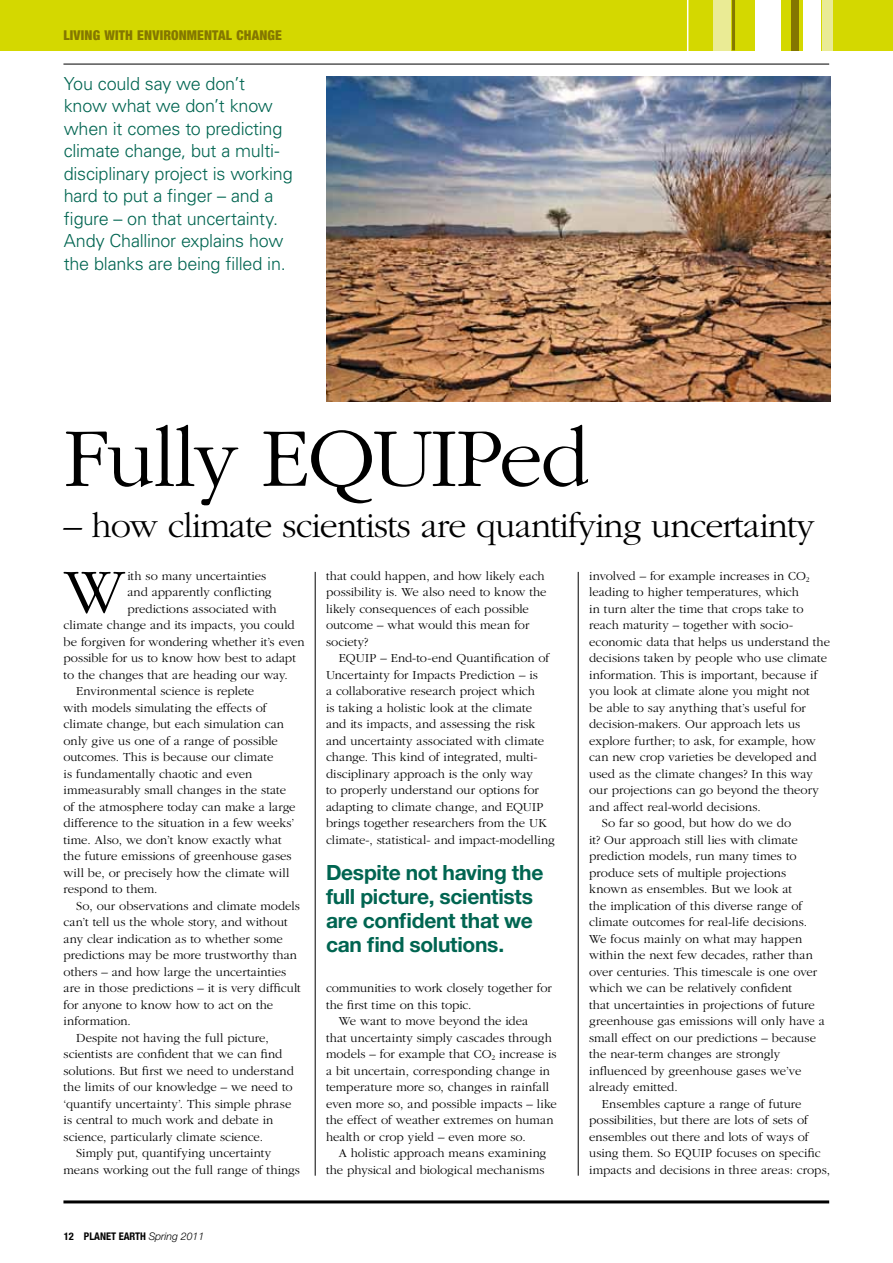
<style>
.page{position:relative;width:893px;height:1263px;background:#fff}
.page>*{position:absolute;margin:0;border:0;box-sizing:border-box;transform-origin:0 0}
.Main_heading{font:300 87px "Garamond";letter-spacing:-.025em;color:#000}
.body_copy{font:300 65.7px "Garamond";color:#000}
.Main_heading-2{font:300 36px "Garamond";letter-spacing:-.025em;color:#000}
.pullout{font:700 21px/24px "Helvetica Neue";letter-spacing:-.015em;color:#006551}
.Intro_para{font:300 18px/22.5px "Univers";letter-spacing:-.015em;color:#006551}
.Top_strapline{font:900 condensed 13.5px "Helvetica Neue";letter-spacing:.01em;color:#847700}
.body_copy-2{font:300 12.75px/16.5px "Garamond";color:#000}
.t1{font:700 condensed 10.5px "Helvetica Neue";color:#000}
.s1{font-weight:300;font-style:italic;font-stretch:normal}
</style>
<div class="page">
<hr style="left:63px;top:64px;width:766px;height:1px;background:#000">
<hr style="left:63px;top:1200px;width:766px;height:3px;background:#000">
<img style="left:326px;top:77px;width:504px;height:325px">
<hr style="left:578px;top:572px;width:1px;height:604px;background:#000">
<hr style="left:315px;top:572px;width:1px;height:604px;background:#000">
<div style="left:0;top:0;width:893px;height:50px;background:#d4d800"></div>
<div style="left:803px;top:0;width:17px;height:55px;background:#fff"></div>
<div style="left:792px;top:0;width:7px;height:50px;background:#847700"></div>
<div style="left:755px;top:0;width:25px;height:54px;background:#fff"></div>
<hr style="left:732px;top:0;width:3px;height:50px;background:#847700">
<div style="left:713px;top:0;width:17px;height:50px;background:#eaeb95"></div>
<div style="left:823px;top:0;width:10px;height:50px;background:#eaeb95"></div>
<hr style="left:687px;top:0;width:1px;height:54px;background:#fff">
<p class="Top_strapline" style="left:63px;top:27px;width:220px">LIVING WITH ENVIRONMENTAL CHANGE</p>
<p class="Intro_para" style="left:64px;top:72px;width:230px">You could say we don’t know what we don’t know when it comes to predicting climate change, but a multi&shy;disciplinary project is working hard to put a finger – and a figure – on that uncertainty.<br>Andy Challinor explains how the blanks are being filled in.</p>
<p class="Main_heading" style="left:64px;top:412px;width:527px">Fully EQUIPed</p>
<p class="Main_heading-2" style="left:64px;top:506px;width:752px">– how climate scientists are quantifying uncertainty</p>
<p class="body_copy-2" style="left:326px;top:568px;width:222px">that could happen, and how likely each possibility is. We also need to know the likely consequences of each possible outcome – what would this mean for society?</p>
<p class="body_copy-2" style="left:326px;top:650px;width:230px;text-indent:13px">EQUIP – End-to-end Quantification of Uncertainty for Impacts Prediction – is<br>a collaborative research project which<br>is taking a holistic look at the climate and its impacts, and assessing the risk and uncertainty associated with climate change. This kind of integrated, multi&shy;disciplinary approach is the only way<br>to properly understand our options for adapting to climate change, and EQUIP brings together researchers from the UK climate-, statistical- and impact-modelling</p>
<p class="body_copy" style="left:64px;top:557px;width:62px">W</p>
<p class="body_copy-2" style="left:127px;top:568px;width:140px">ith so many uncertainties</p>
<p class="body_copy-2" style="left:589px;top:568px;width:242px">involved – for example increases in CO<sub>2 </sub>leading to higher temperatures, which<br>in turn alter the time that crops take to reach maturity – together with socio&shy;economic data that helps us understand the decisions taken by people who use climate information. This is important, because if you look at climate alone you might not<br>be able to say anything that’s useful for decision-makers. Our approach lets us explore further; to ask, for example, how can new crop varieties be developed and used as the climate changes? In this way our projections can go beyond the theory and affect real-world decisions.</p>
<p class="body_copy-2" style="left:589px;top:815px;width:237px;text-indent:13px">So far so good, but how do we do<br>it? Our approach still lies with climate prediction models, run many times to produce sets of multiple projections known as ensembles. But we look at<br>the implication of this diverse range of climate outcomes for real-life decisions.<br>We focus mainly on what may happen within the next few decades, rather than over centuries. This timescale is one over which we can be relatively confident<br>that uncertainties in projections of future greenhouse gas emissions will only have a small effect on our predictions – because the near-term changes are strongly influenced by greenhouse gases we’ve already emitted.</p>
<p class="body_copy-2" style="left:589px;top:1096px;width:242px;text-indent:13px">Ensembles capture a range of future possibilities, but there are lots of sets of ensembles out there and lots of ways of using them. So EQUIP focuses on specific impacts and decisions in three areas: crops,</p>
<p class="body_copy-2" style="left:127px;top:584px;width:146px">and apparently conflicting</p>
<p class="body_copy-2" style="left:127px;top:601px;width:151px">predictions associated with</p>
<p class="body_copy-2" style="left:64px;top:617px;width:233px">climate change and its impacts, you could</p>
<p class="body_copy-2" style="left:64px;top:634px;width:243px">be forgiven for wondering whether it’s even</p>
<p class="body_copy-2" style="left:64px;top:650px;width:234px">possible for us to know how best to adapt</p>
<p class="body_copy-2" style="left:64px;top:667px;width:226px">to the changes that are heading our way.</p>
<p class="body_copy-2" style="left:64px;top:683px;width:234px;text-indent:13px">Environmental science is replete<br>with models simulating the effects of climate change, but each simulation can only give us one of a range of possible outcomes. This is because our climate<br>is fundamentally chaotic and even immeasurably small changes in the state of the atmosphere today can make a large difference to the situation in a few weeks’ time. Also, we don’t know exactly what the future emissions of greenhouse gases will be, or precisely how the climate will respond to them.</p>
<p class="body_copy-2" style="left:64px;top:898px;width:239px;text-indent:13px">So, our observations and climate models can’t tell us the whole story, and without any clear indication as to whether some predictions may be more trustworthy than others – and how large the uncertainties are in those predictions – it is very difficult for anyone to know how to act on the information.</p>
<p class="body_copy-2" style="left:64px;top:1030px;width:232px;text-indent:13px">Despite not having the full picture, scientists are confident that we can find solutions. But first we need to understand the limits of our knowledge – we need to ‘quantify uncertainty’. This simple phrase is central to much work and debate in science, particularly climate science.</p>
<p class="body_copy-2" style="left:64px;top:1145px;width:238px;text-indent:13px">Simply put, quantifying uncertainty means working out the full range of things</p>
<p class="pullout" style="left:326px;top:860px;width:219px">Despite not having the full picture, scientists are confident that we can find solutions.</p>
<p class="body_copy-2" style="left:326px;top:980px;width:227px">communities to work closely together for the first time on this topic.</p>
<p class="body_copy-2" style="left:326px;top:1013px;width:232px;text-indent:13px">We want to move beyond the idea<br>that uncertainty simply cascades through models – for example that CO<sub>2</sub> increase is a bit uncertain, corresponding change in temperature more so, changes in rainfall even more so, and possible impacts – like the effect of weather extremes on human health or crop yield – even more so.</p>
<p class="body_copy-2" style="left:326px;top:1145px;width:222px;text-align:right">A holistic approach means examining the physical and biological mechanisms</p>
<p class="t1" style="left:64px;top:1230px;width:142px">12 PLANET EARTH <span class="s1">Spring 2011</span></p>
</div>
